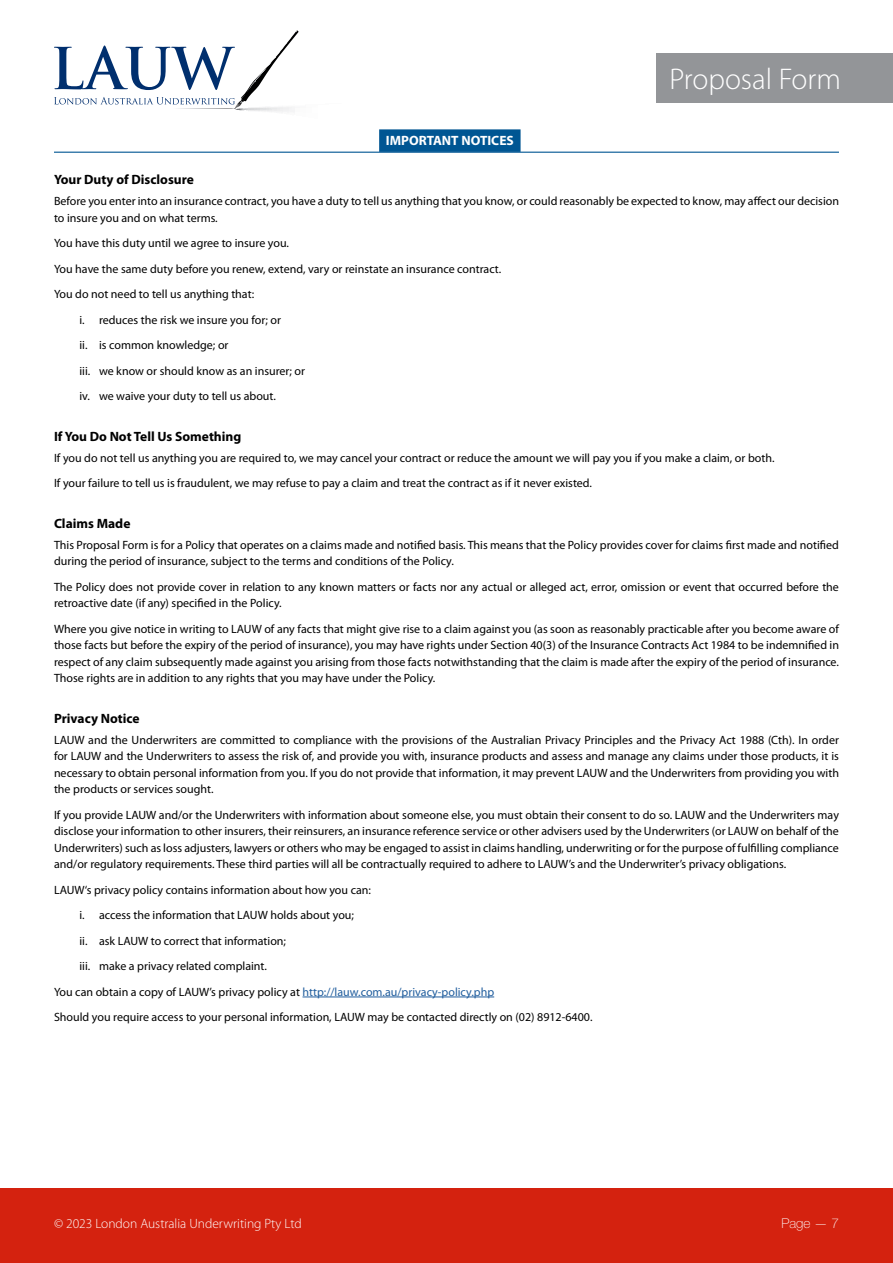
<style>
.page{position:relative;width:893px;height:1263px;background:#fff}
.page>*{position:absolute;margin:0;border:0;box-sizing:border-box;transform-origin:0 0}
.t1{font:300 30px "Myriad Pro";color:#fff}
.t2{font:700 13.5px "Myriad Pro";color:#000}
.t3{font:300 13.5px "Myriad Pro";color:#fff}
.t4{font:700 13.5px "Myriad Pro";color:#fff}
.t5{font:100 13.5px "Helvetica Neue LT Std";color:#fff}
.t6{font:12px/16.5px "Myriad Pro";color:#000}
.s1{color:#215e9e}
</style>
<div class="page">
<div style="left:0;top:1187px;width:893px;height:76px;background:#d4220f"></div>
<svg style="left:54px;top:31px;width:245px;height:81px"></svg>
<div style="left:656px;top:53px;width:237px;height:50px;background:#939598"></div>
<div style="left:379px;top:129px;width:142px;height:23px;background:#005693"></div>
<hr style="left:54px;top:152px;width:785px;height:1px;background:#005693">
<hr style="left:302px;top:997px;width:192px;height:1px;background:#215e9e">
<p class="t4" style="left:386px;top:132px;width:129px">IMPORTANT NOTICES</p>
<h1 class="t1" style="left:669px;top:61px;width:173px">Proposal Form</h1>
<p class="t2" style="left:54px;top:171px;width:141px">Your Duty of Disclosure</p>
<p class="t6" style="left:54px;top:193px;width:787px">Before you enter into an insurance contract, you have a duty to tell us anything that you know, or could reasonably be expected to know, may affect our decision to insure you and on what terms.</p>
<p class="t6" style="left:54px;top:235px;width:237px">You have this duty until we agree to insure you.</p>
<p class="t6" style="left:54px;top:260px;width:449px">You have the same duty before you renew, extend, vary or reinstate an insurance contract.</p>
<p class="t6" style="left:54px;top:286px;width:202px">You do not need to tell us anything that:</p>
<p class="t6" style="left:80px;top:311px;width:203px">i. reduces the risk we insure you for; or</p>
<p class="t6" style="left:80px;top:337px;width:151px">ii. is common knowledge; or</p>
<p class="t6" style="left:80px;top:362px;width:227px">iii. we know or should know as an insurer; or</p>
<p class="t6" style="left:80px;top:388px;width:198px">iv. we waive your duty to tell us about.</p>
<p class="t2" style="left:54px;top:427px;width:189px">If You Do Not Tell Us Something</p>
<p class="t6" style="left:54px;top:449px;width:722px">If you do not tell us anything you are required to, we may cancel your contract or reduce the amount we will pay you if you make a claim, or both.</p>
<p class="t6" style="left:54px;top:475px;width:540px">If your failure to tell us is fraudulent, we may refuse to pay a claim and treat the contract as if it never existed.</p>
<p class="t2" style="left:54px;top:514px;width:78px">Claims Made</p>
<p class="t6" style="left:54px;top:536px;width:786px">This Proposal Form is for a Policy that operates on a claims made and notified basis. This means that the Policy provides cover for claims first made and notified during the period of insurance, subject to the terms and conditions of the Policy.</p>
<p class="t6" style="left:54px;top:578px;width:786px">The Policy does not provide cover in relation to any known matters or facts nor any actual or alleged act, error, omission or event that occurred before the retroactive date (if any) specified in the Policy.</p>
<p class="t6" style="left:54px;top:620px;width:787px;text-align:justify">Where you give notice in writing to LAUW of any facts that might give rise to a claim against you (as soon as reasonably practicable after you become aware of those facts but before the expiry of the period of insurance), you may have rights under Section 40(3) of the Insurance Contracts Act 1984 to be indemnified in respect of any claim subsequently made against you arising from those facts notwithstanding that the claim is made after the expiry of the period of insurance.<br>Those rights are in addition to any rights that you may have under the Policy.</p>
<p class="t2" style="left:54px;top:709px;width:87px">Privacy Notice</p>
<p class="t6" style="left:54px;top:731px;width:786px;text-align:justify">LAUW and the Underwriters are committed to compliance with the provisions of the Australian Privacy Principles and the Privacy Act 1988 (Cth). In order for LAUW and the Underwriters to assess the risk of, and provide you with, insurance products and assess and manage any claims under those products, it is necessary to obtain personal information from you. If you do not provide that information, it may prevent LAUW and the Underwriters from providing you with the products or services sought.</p>
<p class="t6" style="left:54px;top:806px;width:786px;text-align:justify">If you provide LAUW and/or the Underwriters with information about someone else, you must obtain their consent to do so. LAUW and the Underwriters may disclose your information to other insurers, their reinsurers, an insurance reference service or other advisers used by the Underwriters (or LAUW on behalf of the Underwriters) such as loss adjusters, lawyers or others who may be engaged to assist in claims handling, underwriting or for the purpose of fulfilling compliance and/or regulatory requirements. These third parties will all be contractually required to adhere to LAUW’s and the Underwriter’s privacy obligations.</p>
<p class="t6" style="left:54px;top:881px;width:318px">LAUW‘s privacy policy contains information about how you can:</p>
<p class="t6" style="left:80px;top:907px;width:276px">i. access the information that LAUW holds about you;</p>
<p class="t6" style="left:80px;top:932px;width:208px">ii. ask LAUW to correct that information;</p>
<p class="t6" style="left:80px;top:958px;width:189px">iii. make a privacy related complaint.</p>
<p class="t6" style="left:54px;top:983px;width:442px">You can obtain a copy of LAUW’s privacy policy at <span class="s1">http://lauw.com.au/privacy-policy.php</span></p>
<p class="t6" style="left:54px;top:1009px;width:540px">Should you require access to your personal information, LAUW may be contacted directly on (02) 8912-6400.</p>
<p class="t3" style="left:54px;top:1215px;width:249px">© 2023 London Australia Underwriting Pty Ltd</p>
<p class="t5" style="left:781px;top:1215px;width:59px">Page — 7</p>
</div>
